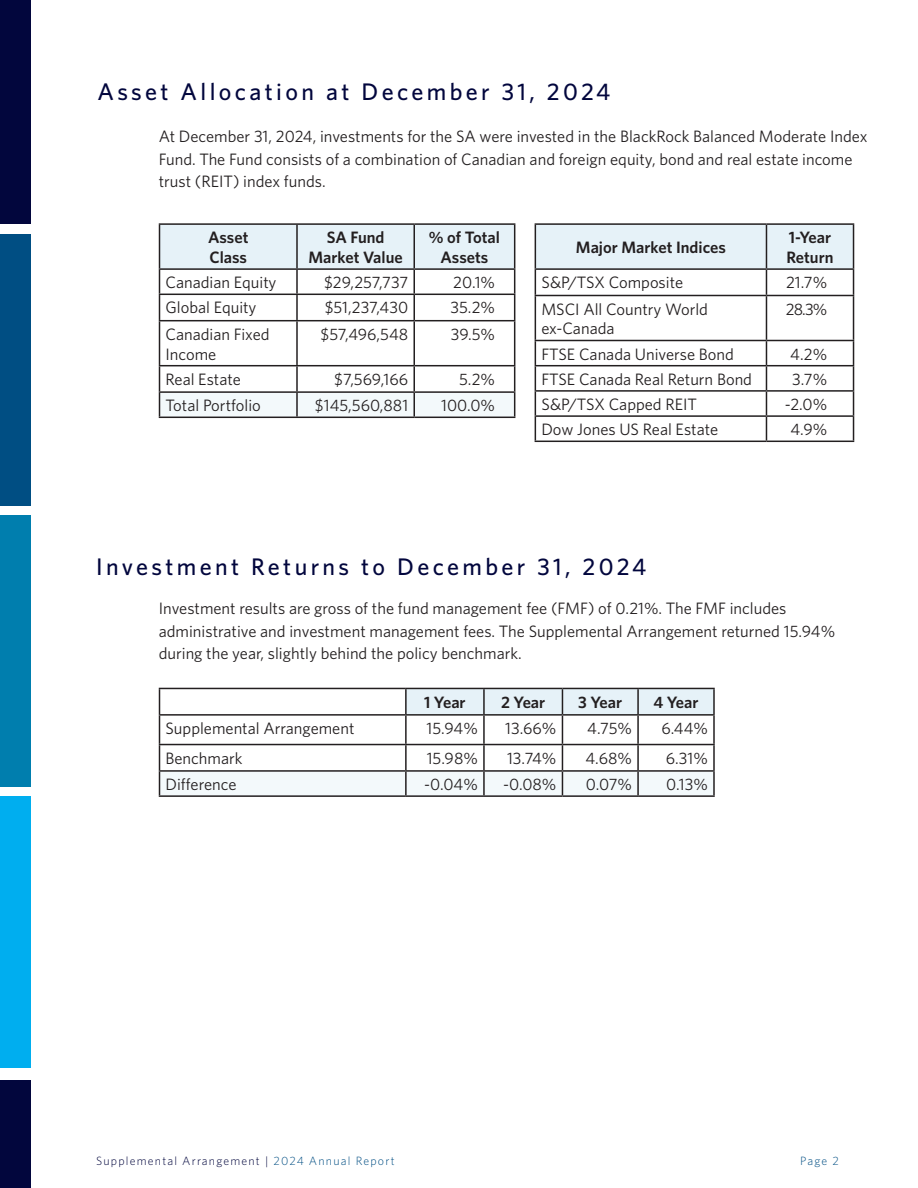
<style>
.page{position:relative;width:918px;height:1188px;background:#fff}
.page>*{position:absolute;margin:0;border:0;box-sizing:border-box;transform-origin:0 0}
.t1{font:500 24px "Whitney";letter-spacing:.14em;color:#02063d}
.t2{font:16.5px/22.5px "Whitney";color:#231f20}
.t3{font:600 16.5px/19.8px "Whitney";color:#231f20}
.t4{font:300 12px "Whitney";letter-spacing:.1em;color:#02063d}
.t5{font:300 12px "Whitney";color:#004e83}
.s1{color:#004e83}
</style>
<div class="page">
<div style="left:1px;top:515px;width:39px;height:271px;background:#007eae"></div>
<div style="left:0;top:234px;width:40px;height:271px;background:#004e83"></div>
<div style="left:0;top:0;width:40px;height:223px;background:#02063d"></div>
<div style="left:0;top:1081px;width:150px;height:107px;background:#02063d"></div>
<div style="left:0;top:797px;width:40px;height:271px;background:#00aeef"></div>
<div style="left:31px;top:0;width:887px;height:1188px;background:#fff"></div>
<hr style="left:159px;top:223px;width:138px;height:2px;background:#231f20">
<hr style="left:297px;top:223px;width:117px;height:2px;background:#231f20">
<hr style="left:414px;top:223px;width:101px;height:2px;background:#231f20">
<svg style="left:159px;top:224px;width:356px;height:96px"></svg>
<hr style="left:159px;top:320px;width:138px;height:1px;background:#231f20">
<hr style="left:159px;top:321px;width:1px;height:44px;background:#231f20">
<hr style="left:297px;top:320px;width:117px;height:1px;background:#231f20">
<hr style="left:296px;top:321px;width:2px;height:44px;background:#231f20">
<hr style="left:414px;top:320px;width:101px;height:1px;background:#231f20">
<hr style="left:413px;top:321px;width:2px;height:44px;background:#231f20">
<hr style="left:514px;top:321px;width:1px;height:44px;background:#231f20">
<hr style="left:159px;top:365px;width:138px;height:1px;background:#231f20">
<hr style="left:297px;top:365px;width:117px;height:1px;background:#231f20">
<hr style="left:414px;top:365px;width:101px;height:1px;background:#231f20">
<svg style="left:159px;top:366px;width:356px;height:51px"></svg>
<hr style="left:159px;top:417px;width:138px;height:1px;background:#231f20">
<hr style="left:297px;top:417px;width:117px;height:1px;background:#231f20">
<hr style="left:414px;top:417px;width:101px;height:1px;background:#231f20">
<hr style="left:638px;top:688px;width:77px;height:1px;background:#231f20">
<hr style="left:713px;top:689px;width:2px;height:25px;background:#231f20">
<hr style="left:638px;top:714px;width:77px;height:2px;background:#231f20">
<hr style="left:713px;top:716px;width:2px;height:28px;background:#231f20">
<hr style="left:638px;top:744px;width:77px;height:1px;background:#231f20">
<hr style="left:713px;top:745px;width:2px;height:25px;background:#231f20">
<svg style="left:159px;top:688px;width:555px;height:107px"></svg>
<hr style="left:638px;top:770px;width:77px;height:2px;background:#231f20">
<hr style="left:637px;top:772px;width:2px;height:23px;background:#231f20">
<hr style="left:713px;top:772px;width:2px;height:23px;background:#231f20">
<hr style="left:159px;top:795px;width:247px;height:2px;background:#231f20">
<hr style="left:406px;top:795px;width:78px;height:2px;background:#231f20">
<hr style="left:484px;top:795px;width:78px;height:2px;background:#231f20">
<hr style="left:562px;top:795px;width:76px;height:2px;background:#231f20">
<hr style="left:638px;top:795px;width:77px;height:2px;background:#231f20">
<hr style="left:535px;top:223px;width:231px;height:2px;background:#231f20">
<hr style="left:766px;top:223px;width:88px;height:2px;background:#231f20">
<svg style="left:535px;top:224px;width:319px;height:71px"></svg>
<hr style="left:535px;top:295px;width:231px;height:1px;background:#231f20">
<hr style="left:535px;top:296px;width:1px;height:44px;background:#231f20">
<hr style="left:766px;top:295px;width:88px;height:1px;background:#231f20">
<hr style="left:766px;top:296px;width:1px;height:44px;background:#231f20">
<hr style="left:853px;top:296px;width:1px;height:44px;background:#231f20">
<hr style="left:535px;top:340px;width:231px;height:1px;background:#231f20">
<hr style="left:766px;top:340px;width:88px;height:1px;background:#231f20">
<hr style="left:535px;top:365px;width:231px;height:1px;background:#231f20">
<hr style="left:766px;top:365px;width:88px;height:1px;background:#231f20">
<hr style="left:535px;top:390px;width:231px;height:2px;background:#231f20">
<hr style="left:766px;top:390px;width:88px;height:2px;background:#231f20">
<hr style="left:535px;top:415px;width:231px;height:2px;background:#231f20">
<svg style="left:535px;top:341px;width:1px;height:100px"></svg>
<hr style="left:766px;top:415px;width:88px;height:2px;background:#231f20">
<svg style="left:766px;top:341px;width:1px;height:100px"></svg>
<svg style="left:853px;top:341px;width:1px;height:100px"></svg>
<hr style="left:535px;top:441px;width:231px;height:1px;background:#231f20">
<hr style="left:766px;top:441px;width:88px;height:1px;background:#231f20">
<h1 class="t1" style="left:98px;top:76px;width:514px">Asset Allocation at December 31, 2024</h1>
<p class="t2" style="left:159px;top:125px;width:710px">At December 31, 2024, investments for the SA were invested in the BlackRock Balanced Moderate Index<br>Fund. The Fund consists of a combination of Canadian and foreign equity, bond and real estate income trust (REIT) index funds.</p>
<p class="t3" style="left:208px;top:227px;width:42px">Asset<br>Class</p>
<p class="t3" style="left:308px;top:227px;width:96px;text-align:center">SA Fund<br>Market Value</p>
<p class="t3" style="left:429px;top:227px;width:73px;text-align:center">% of Total<br>Assets</p>
<p class="t2" style="left:166px;top:271px;width:113px">Canadian Equity</p>
<p class="t2" style="left:324px;top:271px;width:86px">$29,257,737</p>
<p class="t2" style="left:453px;top:271px;width:43px">20.1%</p>
<p class="t2" style="left:166px;top:296px;width:93px">Global Equity</p>
<p class="t2" style="left:325px;top:296px;width:85px">$51,237,430</p>
<p class="t2" style="left:450px;top:296px;width:46px">35.2%</p>
<p class="t2" style="left:166px;top:324px;width:106px;line-height:19.8px">Canadian Fixed<br>Income</p>
<p class="t2" style="left:321px;top:323px;width:89px">$57,496,548</p>
<p class="t2" style="left:451px;top:323px;width:46px">39.5%</p>
<p class="t2" style="left:166px;top:368px;width:77px">Real Estate</p>
<p class="t2" style="left:334px;top:368px;width:76px">$7,569,166</p>
<p class="t2" style="left:459px;top:368px;width:38px">5.2%</p>
<p class="t2" style="left:166px;top:394px;width:97px">Total Portfolio</p>
<p class="t2" style="left:315px;top:394px;width:95px">$145,560,881</p>
<p class="t2" style="left:441px;top:394px;width:55px">100.0%</p>
<p class="t3" style="left:576px;top:237px;width:151px">Major Market Indices</p>
<p class="t3" style="left:786px;top:227px;width:49px">1-Year<br>Return</p>
<p class="t2" style="left:541px;top:271px;width:143px">S&amp;P/TSX Composite</p>
<p class="t2" style="left:786px;top:271px;width:43px">21.7%</p>
<p class="t2" style="left:541px;top:299px;width:168px;line-height:19.8px">MSCI All Country World ex-Canada</p>
<p class="t2" style="left:786px;top:297px;width:43px">28.3%</p>
<p class="t2" style="left:541px;top:342px;width:194px">FTSE Canada Universe Bond</p>
<p class="t2" style="left:790px;top:342px;width:39px">4.2%</p>
<p class="t2" style="left:541px;top:368px;width:212px">FTSE Canada Real Return Bond</p>
<p class="t2" style="left:792px;top:368px;width:37px">3.7%</p>
<p class="t2" style="left:541px;top:393px;width:157px">S&amp;P/TSX Capped REIT</p>
<p class="t2" style="left:785px;top:393px;width:44px">-2.0%</p>
<p class="t2" style="left:541px;top:418px;width:178px">Dow Jones US Real Estate</p>
<p class="t2" style="left:790px;top:418px;width:38px">4.9%</p>
<h1 class="t1" style="left:96px;top:551px;width:552px">Investment Returns to December 31, 2024</h1>
<p class="t2" style="left:159px;top:597px;width:678px">Investment results are gross of the fund management fee (FMF) of 0.21%. The FMF includes administrative and investment management fees. The Supplemental Arrangement returned 15.94% during the year, slightly behind the policy benchmark.</p>
<p class="t3" style="left:424px;top:692px;width:43px">1 Year</p>
<p class="t3" style="left:501px;top:692px;width:46px">2 Year</p>
<p class="t3" style="left:578px;top:692px;width:46px">3 Year</p>
<p class="t3" style="left:653px;top:692px;width:47px">4 Year</p>
<p class="t2" style="left:166px;top:717px;width:190px">Supplemental Arrangement</p>
<p class="t2" style="left:427px;top:717px;width:53px">15.94%</p>
<p class="t2" style="left:505px;top:717px;width:53px">13.66%</p>
<p class="t2" style="left:587px;top:717px;width:46px">4.75%</p>
<p class="t2" style="left:661px;top:717px;width:48px">6.44%</p>
<p class="t2" style="left:166px;top:746px;width:79px">Benchmark</p>
<p class="t2" style="left:427px;top:746px;width:53px">15.98%</p>
<p class="t2" style="left:507px;top:746px;width:51px">13.74%</p>
<p class="t2" style="left:586px;top:746px;width:48px">4.68%</p>
<p class="t2" style="left:666px;top:746px;width:44px">6.31%</p>
<p class="t2" style="left:166px;top:773px;width:72px">Difference</p>
<p class="t2" style="left:424px;top:773px;width:55px">-0.04%</p>
<p class="t2" style="left:503px;top:773px;width:55px">-0.08%</p>
<p class="t2" style="left:586px;top:773px;width:48px">0.07%</p>
<p class="t2" style="left:666px;top:773px;width:43px">0.13%</p>
<p class="t4" style="left:96px;top:1153px;width:300px">Supplemental Arrangement | <span class="s1">2024 Annual Report</span></p>
<p class="t5" style="left:800px;top:1153px;width:40px">Page 2</p>
</div>
